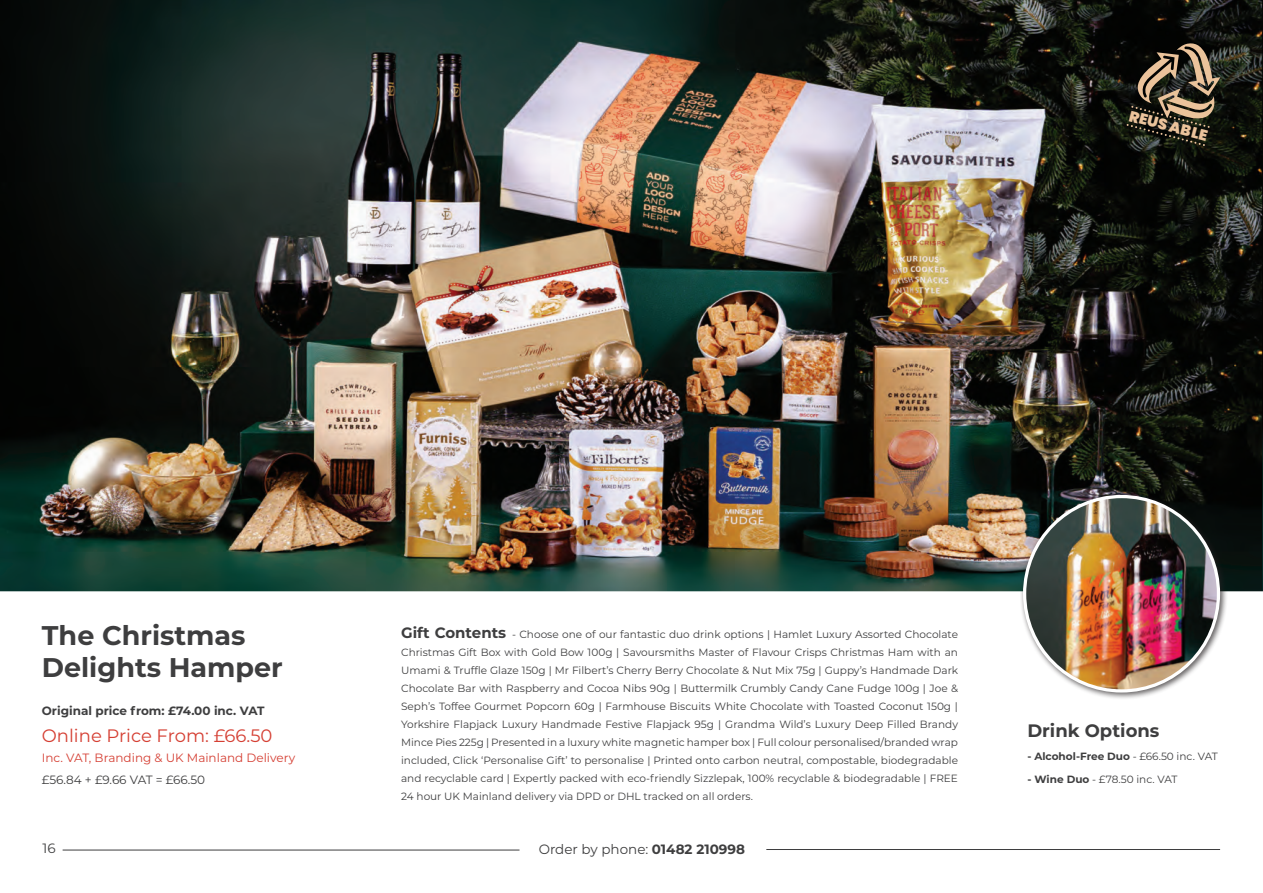
<style>
.page{position:relative;width:1263px;height:893px;background:#fff}
.page>*{position:absolute;margin:0;border:0;box-sizing:border-box;transform-origin:0 0}
.t1{font:700 27px "Montserrat";color:#3e3e3f}
.t2{font:18px "Montserrat";color:#d53f33}
.t3{font:700 18px "Montserrat";color:#3e3e3f}
.t4{font:900 15.15px "Poppins";color:#ebc39b}
.t5{font:13.5px "Montserrat";color:#3e3e3f}
.t6{font:12px/22.5px "Montserrat";color:#d53f33}
.t7{font:700 12px "Montserrat";color:#3e3e3f}
.t8{font:10.5px/18px "Montserrat";color:#3e3e3f;text-align:justify}
.t9{font:700 10.5px "Montserrat";color:#3e3e3f}
.s1{color:#3e3e3f}
.s2{font-weight:700;font-size:15px}
.s3{font-weight:700}
.s4{font-weight:400}
</style>
<div class="page">
<img style="left:0;top:0;width:1263px;height:591px">
<hr style="left:63px;top:850px;width:456px;height:1px;background:#3e3e3f">
<hr style="left:766px;top:849px;width:454px;height:1px;background:#3e3e3f">
<div style="left:1019px;top:491px;width:208px;height:209px;background:#231f20;opacity:.7"></div>
<img style="left:1024px;top:496px;width:194px;height:195px;border-radius:97px">
<svg style="left:1126px;top:43px;width:94px;height:103px;background:#433c2f"></svg>
<h3 class="t4" style="left:1132px;top:107px;width:82px;rotate:15deg">REUSABLE</h3>
<p class="t1" style="left:42px;top:616px;width:205px">The Christmas</p>
<p class="t1" style="left:42px;top:648px;width:242px">Delights Hamper</p>
<p class="t7" style="left:42px;top:702px;width:224px">Original price from: £74.00 inc. VAT</p>
<p class="t2" style="left:42px;top:723px;width:232px">Online Price From: £66.50</p>
<p class="t6" style="left:42px;top:746px;width:255px">Inc. VAT, Branding &amp; UK Mainland Delivery <span class="s1">£56.84 + £9.66 VAT = £66.50</span></p>
<p class="t8" style="left:401px;top:625px;width:558px"><span class="s2">Gift Contents</span> - Choose one of our fantastic duo drink options | Hamlet Luxury Assorted Chocolate Christmas Gift Box with Gold Bow 100g | Savoursmiths Master of Flavour Crisps Christmas Ham with an Umami &amp; Truffle Glaze 150g | Mr Filbert’s Cherry Berry Chocolate &amp; Nut Mix 75g | Guppy’s Handmade Dark Chocolate Bar with Raspberry and Cocoa Nibs 90g | Buttermilk Crumbly Candy Cane Fudge 100g | Joe &amp; Seph’s Toffee Gourmet Popcorn 60g | Farmhouse Biscuits White Chocolate with Toasted Coconut 150g | Yorkshire Flapjack Luxury Handmade Festive Flapjack 95g | Grandma Wild’s Luxury Deep Filled Brandy Mince Pies 225g | Presented in a luxury white magnetic hamper box | Full colour personalised/branded wrap included, Click ‘Personalise Gift’ to personalise | Printed onto carbon neutral, compostable, biodegradable and recyclable card | Expertly packed with eco-friendly Sizzlepak, 100% recyclable &amp; biodegradable | FREE 24 hour UK Mainland delivery via DPD or DHL tracked on all orders.</p>
<p class="t5" style="left:42px;top:839px;width:15px">16</p>
<p class="t5" style="left:539px;top:840px;width:208px">Order by phone: <span class="s3">01482 210998</span></p>
<p class="t3" style="left:1027px;top:718px;width:134px">Drink Options</p>
<p class="t9" style="left:1027px;top:749px;width:192px">- Alcohol-Free Duo <span class="s4">- £66.50 inc. VAT</span></p>
<p class="t8" style="left:1027px;top:769px;width:152px"><span class="s3">- Wine Duo</span> - £78.50 inc. VAT</p>
</div>
